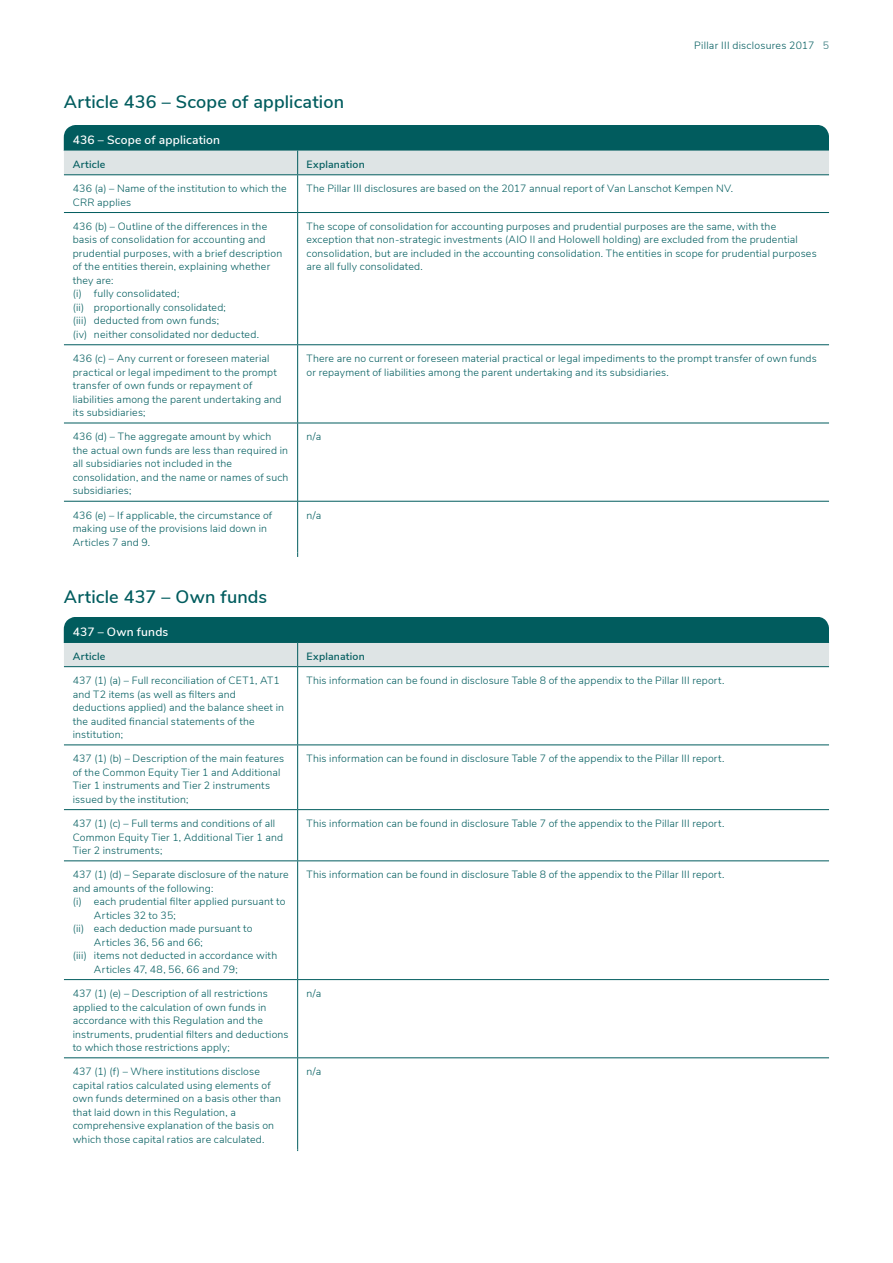
<style>
.page{position:relative;width:893px;height:1263px;background:#fff}
.page>*{position:absolute;margin:0;border:0;box-sizing:border-box;transform-origin:0 0}
.t1{font:600 18px "Nunito Sans";letter-spacing:.01em;color:#015c5e}
.t2{font:600 12px "Nunito Sans";letter-spacing:.015em;color:#fff}
.t3{font:300 10.5px/13.5px "Nunito Sans";letter-spacing:.02em;color:#015c5e}
.t4{font:600 10.5px "Nunito Sans";letter-spacing:.02em;color:#015c5e}
.s1{color:#286f73}
</style>
<div class="page">
<div style="left:64px;top:125px;width:765px;height:26px;background:#015c5e"></div>
<svg style="left:298px;top:175px;width:531px;height:382px"></svg>
<div style="left:64px;top:151px;width:765px;height:23px;background:#dee4e5"></div>
<hr style="left:297px;top:175px;width:1px;height:37px;background:#015c5e">
<hr style="left:297px;top:213px;width:1px;height:131px;background:#015c5e">
<hr style="left:297px;top:345px;width:1px;height:78px;background:#015c5e">
<hr style="left:297px;top:423px;width:1px;height:78px;background:#015c5e">
<hr style="left:297px;top:502px;width:1px;height:50px;background:#015c5e">
<hr style="left:64px;top:174px;width:234px;height:1px;background:#015c5e">
<hr style="left:298px;top:174px;width:531px;height:1px;background:#015c5e">
<hr style="left:64px;top:212px;width:234px;height:1px;background:#015c5e">
<hr style="left:298px;top:212px;width:531px;height:1px;background:#015c5e">
<hr style="left:64px;top:344px;width:234px;height:1px;background:#015c5e">
<hr style="left:298px;top:344px;width:531px;height:1px;background:#015c5e">
<hr style="left:64px;top:423px;width:234px;height:1px;background:#015c5e">
<hr style="left:298px;top:423px;width:531px;height:1px;background:#015c5e">
<hr style="left:64px;top:501px;width:234px;height:1px;background:#015c5e">
<hr style="left:298px;top:501px;width:531px;height:1px;background:#015c5e">
<div style="left:64px;top:617px;width:765px;height:25px;background:#015c5e"></div>
<svg style="left:298px;top:667px;width:531px;height:484px"></svg>
<div style="left:64px;top:643px;width:765px;height:23px;background:#dee4e5"></div>
<hr style="left:297px;top:667px;width:1px;height:77px;background:#015c5e">
<hr style="left:297px;top:745px;width:1px;height:64px;background:#015c5e">
<hr style="left:297px;top:810px;width:1px;height:50px;background:#015c5e">
<hr style="left:297px;top:861px;width:1px;height:118px;background:#015c5e">
<hr style="left:297px;top:980px;width:1px;height:77px;background:#015c5e">
<hr style="left:297px;top:1058px;width:1px;height:91px;background:#015c5e">
<hr style="left:64px;top:666px;width:234px;height:1px;background:#015c5e">
<hr style="left:298px;top:666px;width:531px;height:1px;background:#015c5e">
<hr style="left:64px;top:744px;width:234px;height:1px;background:#015c5e">
<hr style="left:298px;top:744px;width:531px;height:1px;background:#015c5e">
<hr style="left:64px;top:809px;width:234px;height:1px;background:#015c5e">
<hr style="left:298px;top:809px;width:531px;height:1px;background:#015c5e">
<hr style="left:64px;top:860px;width:234px;height:1px;background:#015c5e">
<hr style="left:298px;top:860px;width:531px;height:1px;background:#015c5e">
<hr style="left:64px;top:979px;width:234px;height:1px;background:#015c5e">
<hr style="left:298px;top:979px;width:531px;height:1px;background:#015c5e">
<hr style="left:64px;top:642px;width:234px;height:1px;background:#015c5e">
<hr style="left:298px;top:642px;width:531px;height:1px;background:#015c5e">
<hr style="left:64px;top:1057px;width:234px;height:1px;background:#015c5e">
<hr style="left:298px;top:1057px;width:531px;height:1px;background:#015c5e">
<h1 class="t1" style="left:64px;top:89px;width:282px">Article 436 – Scope of application</h1>
<p class="t3" style="left:694px;top:38px;width:136px">Pillar III disclosures 2017 <span class="s1">5</span></p>
<p class="t2" style="left:73px;top:131px;width:149px">436 – Scope of application</p>
<p class="t4" style="left:73px;top:157px;width:34px">Article</p>
<p class="t4" style="left:307px;top:157px;width:60px">Explanation</p>
<p class="t3" style="left:73px;top:181px;width:216px">436 (a) – Name of the institution to which the<br>CRR applies</p>
<p class="t3" style="left:307px;top:181px;width:428px">The Pillar III disclosures are based on the 2017 annual report of Van Lanschot Kempen NV.</p>
<p class="t3" style="left:73px;top:219px;width:211px">436 (b) – Outline of the differences in the basis of consolidation for accounting and prudential purposes, with a brief description of the entities therein, explaining whether they are:<br>(i) fully consolidated;<br>(ii) proportionally consolidated;<br>(iii) deducted from own funds;<br>(iv) neither consolidated nor deducted.</p>
<p class="t3" style="left:307px;top:219px;width:512px">The scope of consolidation for accounting purposes and prudential purposes are the same, with the exception that non-strategic investments (AIO II and Holowell holding) are excluded from the prudential consolidation, but are included in the accounting consolidation. The entities in scope for prudential purposes are all fully consolidated.</p>
<p class="t3" style="left:73px;top:351px;width:210px">436 (c) – Any current or foreseen material practical or legal impediment to the prompt transfer of own funds or repayment of liabilities among the parent undertaking and its subsidiaries;</p>
<p class="t3" style="left:307px;top:351px;width:512px">There are no current or foreseen material practical or legal impediments to the prompt transfer of own funds or repayment of liabilities among the parent undertaking and its subsidiaries.</p>
<p class="t3" style="left:73px;top:429px;width:217px">436 (d) – The aggregate amount by which the actual own funds are less than required in all subsidiaries not included in the consolidation, and the name or names of such subsidiaries;</p>
<p class="t3" style="left:307px;top:429px;width:16px">n/a</p>
<p class="t3" style="left:73px;top:508px;width:201px">436 (e) – If applicable, the circumstance of making use of the provisions laid down in<br>Articles 7 and 9.</p>
<p class="t3" style="left:307px;top:508px;width:16px">n/a</p>
<h1 class="t1" style="left:64px;top:584px;width:205px">Article 437 – Own funds</h1>
<p class="t2" style="left:73px;top:623px;width:97px">437 – Own funds</p>
<p class="t4" style="left:73px;top:648px;width:34px">Article</p>
<p class="t4" style="left:307px;top:648px;width:60px">Explanation</p>
<p class="t3" style="left:73px;top:673px;width:213px">437 (1) (a) – Full reconciliation of CET1, AT1 and T2 items (as well as filters and deductions applied) and the balance sheet in the audited financial statements of the institution;</p>
<p class="t3" style="left:307px;top:673px;width:419px">This information can be found in disclosure Table 8 of the appendix to the Pillar III report.</p>
<p class="t3" style="left:73px;top:751px;width:213px">437 (1) (b) – Description of the main features of the Common Equity Tier 1 and Additional Tier 1 instruments and Tier 2 instruments issued by the institution;</p>
<p class="t3" style="left:307px;top:751px;width:419px">This information can be found in disclosure Table 7 of the appendix to the Pillar III report.</p>
<p class="t3" style="left:73px;top:816px;width:212px">437 (1) (c) – Full terms and conditions of all<br>Common Equity Tier 1, Additional Tier 1 and<br>Tier 2 instruments;</p>
<p class="t3" style="left:307px;top:816px;width:419px">This information can be found in disclosure Table 7 of the appendix to the Pillar III report.</p>
<p class="t3" style="left:73px;top:867px;width:217px">437 (1) (d) – Separate disclosure of the nature</p>
<p class="t3" style="left:73px;top:881px;width:142px">and amounts of the following:</p>
<p class="t3" style="left:73px;top:894px;width:214px">(i) each prudential filter applied pursuant to</p>
<p class="t3" style="left:94px;top:908px;width:83px">Articles 32 to 35;</p>
<p class="t3" style="left:73px;top:921px;width:181px">(ii) each deduction made pursuant to</p>
<p class="t3" style="left:94px;top:935px;width:110px">Articles 36, 56 and 66;</p>
<p class="t3" style="left:73px;top:948px;width:206px">(iii) items not deducted in accordance with</p>
<p class="t3" style="left:94px;top:962px;width:145px">Articles 47, 48, 56, 66 and 79;</p>
<p class="t3" style="left:307px;top:867px;width:419px">This information can be found in disclosure Table 8 of the appendix to the Pillar III report.</p>
<p class="t3" style="left:73px;top:986px;width:217px">437 (1) (e) – Description of all restrictions applied to the calculation of own funds in accordance with this Regulation and the instruments, prudential filters and deductions to which those restrictions apply;</p>
<p class="t3" style="left:307px;top:986px;width:16px">n/a</p>
<p class="t3" style="left:73px;top:1064px;width:210px">437 (1) (f) – Where institutions disclose capital ratios calculated using elements of own funds determined on a basis other than that laid down in this Regulation, a comprehensive explanation of the basis on which those capital ratios are calculated.</p>
<p class="t3" style="left:307px;top:1064px;width:16px">n/a</p>
</div>
